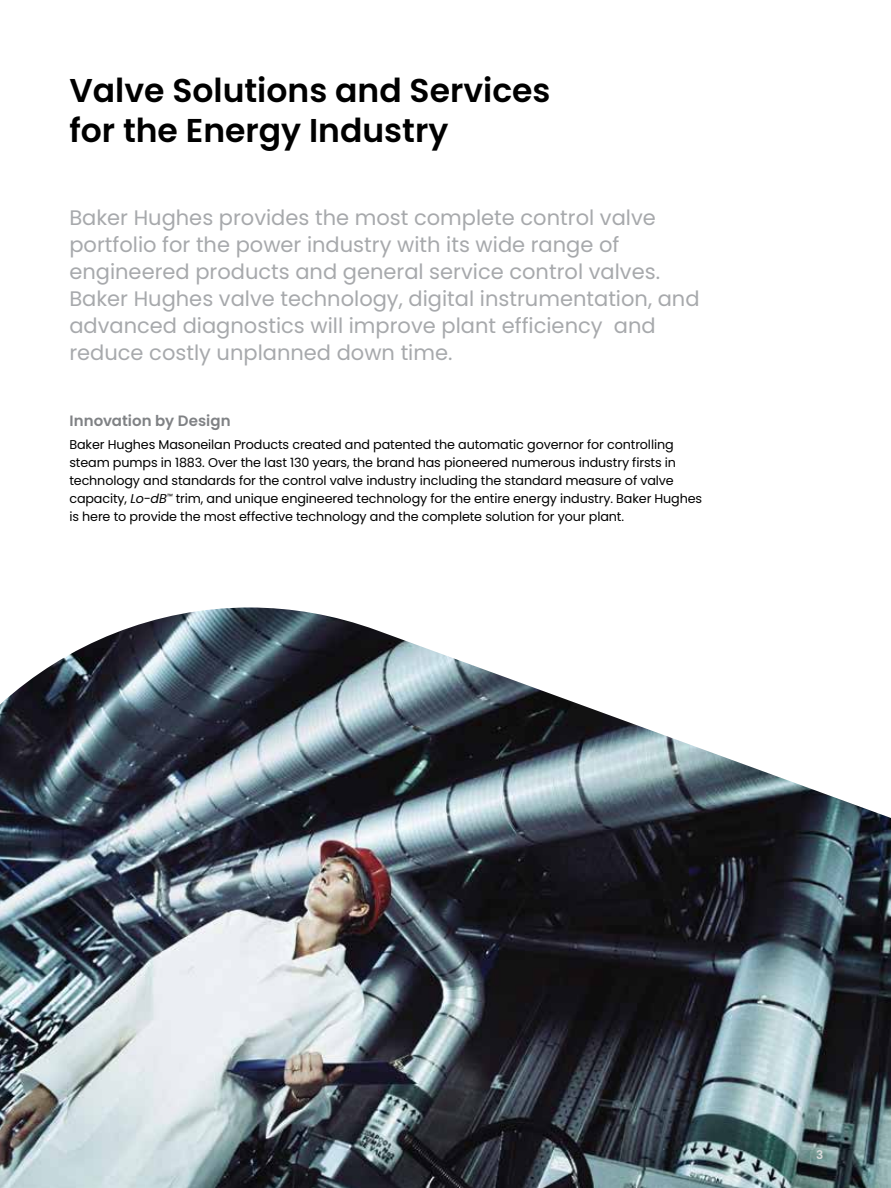
<style>
.page{position:relative;width:891px;height:1188px;background:#fff}
.page>*{position:absolute;margin:0;border:0;box-sizing:border-box;transform-origin:0 0}
.t1{font:600 33px/39.6px "Poppins";color:#000}
.t2{font:21px/27px "Poppins";color:#a7a9ac}
.t3{font:600 15px "Poppins";letter-spacing:.005em;color:#808285}
.t4{font:12.75px/18px "Poppins";letter-spacing:-.01em;color:#000}
.t5{font:600 12px "Poppins";color:#dadbdc}
.s1{font-style:italic}
</style>
<div class="page">
<img style="left:0;top:608px;width:891px;height:580px">
<h1 class="t1" style="left:69px;top:71px;width:483px">Valve Solutions and Services for the Energy Industry</h1>
<p class="t2" style="left:69px;top:204px;width:632px">Baker Hughes provides the most complete control valve portfolio for the power industry with its wide range of engineered products and general service control valves.<br>Baker Hughes valve technology, digital instrumentation, and advanced diagnostics will improve plant efficiency and reduce costly unplanned down time.</p>
<p class="t3" style="left:69px;top:412px;width:163px">Innovation by Design</p>
<p class="t4" style="left:69px;top:436px;width:634px">Baker Hughes Masoneilan Products created and patented the automatic governor for controlling steam pumps in 1883. Over the last 130 years, the brand has pioneered numerous industry firsts in technology and standards for the control valve industry including the standard measure of valve capacity, <span class="s1">Lo-dB</span><sup>™</sup> trim, and unique engineered technology for the entire energy industry. Baker Hughes is here to provide the most effective technology and the complete solution for your plant.</p>
<p class="t5" style="left:816px;top:1147px;width:9px">3</p>
</div>
